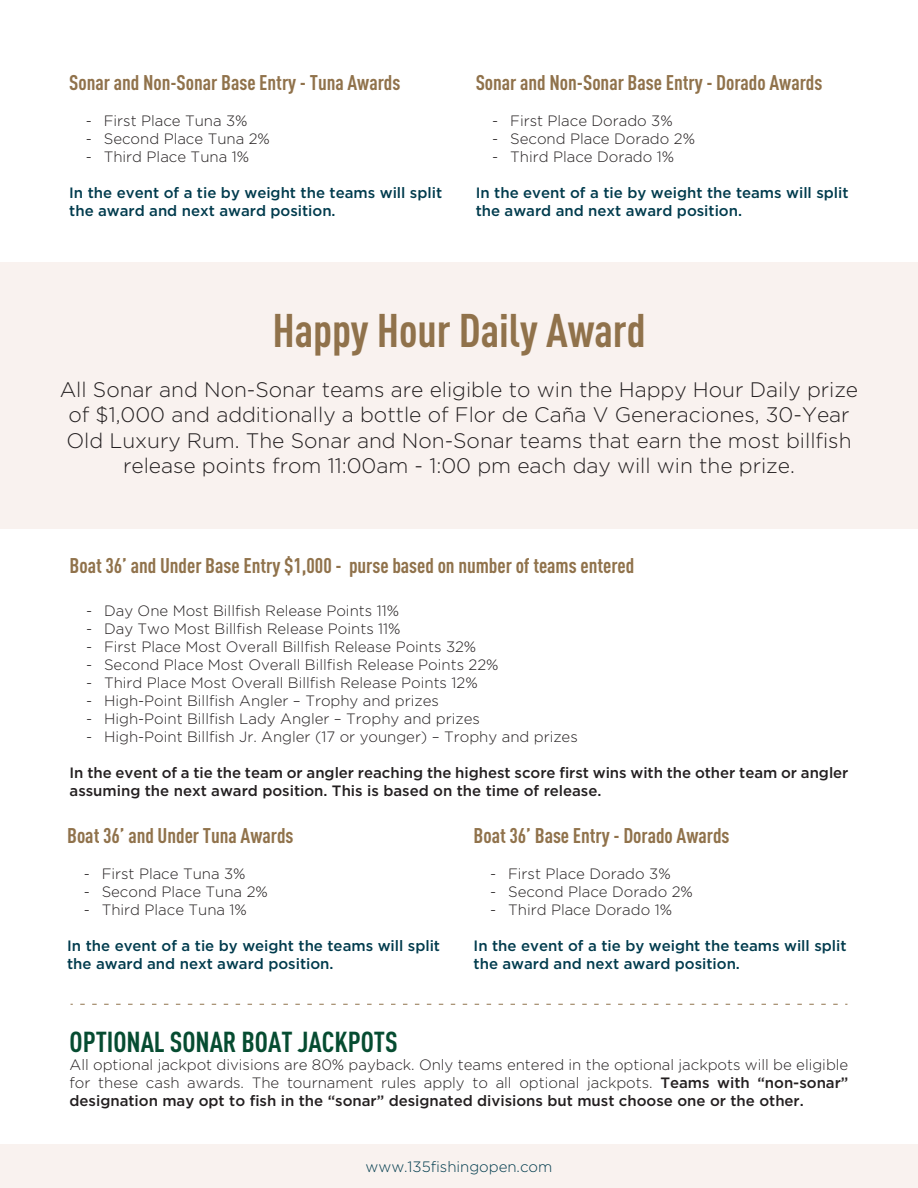
<style>
.page{position:relative;width:918px;height:1188px;background:#fff}
.page>*{position:absolute;margin:0;border:0;box-sizing:border-box;transform-origin:0 0}
.t1{font:700 condensed 46.5px "DIN Pro";color:#90724b}
.t2{font:700 condensed 28.5px "DIN Pro";color:#064c31}
.t3{font:300 21px/25.2px "Gotham";color:#231f20;text-align:center}
.t4{font:700 condensed 21px "DIN Pro";color:#90724b}
.t5{font:300 15px/18px "Gotham";color:#231f20;text-align:justify}
.t6{font:500 15px/18px "Gotham";color:#003b4d}
.t7{font:500 15px/18px "Gotham";color:#231f20}
.t8{font:300 15px "Gotham";color:#003b4d}
.s1{font-weight:500}
</style>
<div class="page">
<div style="left:0;top:262px;width:918px;height:266px;background:#f9f2ef"></div>
<svg style="left:80px;top:1004px;width:767px;height:1px"></svg>
<div style="left:0;top:1145px;width:918px;height:43px;background:#f9f2ef"></div>
<h3 class="t4" style="left:69px;top:67px;width:333px">Sonar and Non-Sonar Base Entry - Tuna Awards</h3>
<p class="t5" style="left:86px;top:112px;width:163px">- First Place Tuna 3%</p>
<p class="t5" style="left:86px;top:130px;width:186px">- Second Place Tuna 2%</p>
<p class="t5" style="left:86px;top:148px;width:165px">- Third Place Tuna 1%</p>
<p class="t6" style="left:69px;top:184px;width:374px">In the event of a tie by weight the teams will split the award and next award position.</p>
<h3 class="t4" style="left:476px;top:67px;width:348px">Sonar and Non-Sonar Base Entry - Dorado Awards</h3>
<p class="t5" style="left:492px;top:112px;width:182px">- First Place Dorado 3%</p>
<p class="t5" style="left:492px;top:130px;width:204px">- Second Place Dorado 2%</p>
<p class="t5" style="left:492px;top:148px;width:183px">- Third Place Dorado 1%</p>
<p class="t6" style="left:476px;top:184px;width:374px">In the event of a tie by weight the teams will split the award and next award position.</p>
<h1 class="t1" style="left:272px;top:295px;width:375px">Happy Hour Daily Award</h1>
<p class="t3" style="left:60px;top:377px;width:800px">All Sonar and Non-Sonar teams are eligible to win the Happy Hour Daily prize of $1,000 and additionally a bottle of Flor de Caña V Generaciones, 30-Year Old Luxury Rum. The Sonar and Non-Sonar teams that earn the most billfish release points from 11:00am - 1:00 pm each day will win the prize.</p>
<h3 class="t4" style="left:70px;top:550px;width:566px">Boat 36’ and Under Base Entry $1,000 - purse based on number of teams entered</h3>
<p class="t5" style="left:86px;top:601px;width:314px">- Day One Most Billfish Release Points 11%</p>
<p class="t5" style="left:86px;top:619px;width:316px">- Day Two Most Billfish Release Points 11%</p>
<p class="t5" style="left:86px;top:637px;width:392px">- First Place Most Overall Billfish Release Points 32%</p>
<p class="t5" style="left:86px;top:655px;width:414px">- Second Place Most Overall Billfish Release Points 22%</p>
<p class="t5" style="left:86px;top:673px;width:393px">- Third Place Most Overall Billfish Release Points 12%</p>
<p class="t5" style="left:86px;top:691px;width:354px">- High-Point Billfish Angler – Trophy and prizes</p>
<p class="t5" style="left:86px;top:709px;width:395px">- High-Point Billfish Lady Angler – Trophy and prizes</p>
<p class="t5" style="left:86px;top:727px;width:493px">- High-Point Billfish Jr. Angler (17 or younger) – Trophy and prizes</p>
<p class="t7" style="left:70px;top:764px;width:780px">In the event of a tie the team or angler reaching the highest score first wins with the other team or angler assuming the next award position. This is based on the time of release.</p>
<h3 class="t4" style="left:67px;top:820px;width:228px">Boat 36’ and Under Tuna Awards</h3>
<p class="t5" style="left:84px;top:864px;width:163px">- First Place Tuna 3%</p>
<p class="t5" style="left:84px;top:882px;width:186px">- Second Place Tuna 2%</p>
<p class="t5" style="left:84px;top:900px;width:165px">- Third Place Tuna 1%</p>
<p class="t6" style="left:67px;top:936px;width:374px">In the event of a tie by weight the teams will split the award and next award position.</p>
<h3 class="t4" style="left:474px;top:820px;width:257px">Boat 36’ Base Entry - Dorado Awards</h3>
<p class="t5" style="left:490px;top:864px;width:182px">- First Place Dorado 3%</p>
<p class="t5" style="left:490px;top:882px;width:204px">- Second Place Dorado 2%</p>
<p class="t5" style="left:490px;top:900px;width:183px">- Third Place Dorado 1%</p>
<p class="t6" style="left:474px;top:936px;width:374px">In the event of a tie by weight the teams will split the award and next award position.</p>
<h2 class="t2" style="left:70px;top:1021px;width:330px">OPTIONAL SONAR BOAT JACKPOTS</h2>
<p class="t5" style="left:70px;top:1056px;width:780px">All optional jackpot divisions are 80% payback. Only teams entered in the optional jackpots will be eligible for these cash awards. The tournament rules apply to all optional jackpots. <span class="s1">Teams with “non-sonar” designation may opt to fish in the “sonar” designated divisions but must choose one or the other.</span></p>
<p class="t8" style="left:366px;top:1158px;width:188px">www.135fishingopen.com</p>
</div>
